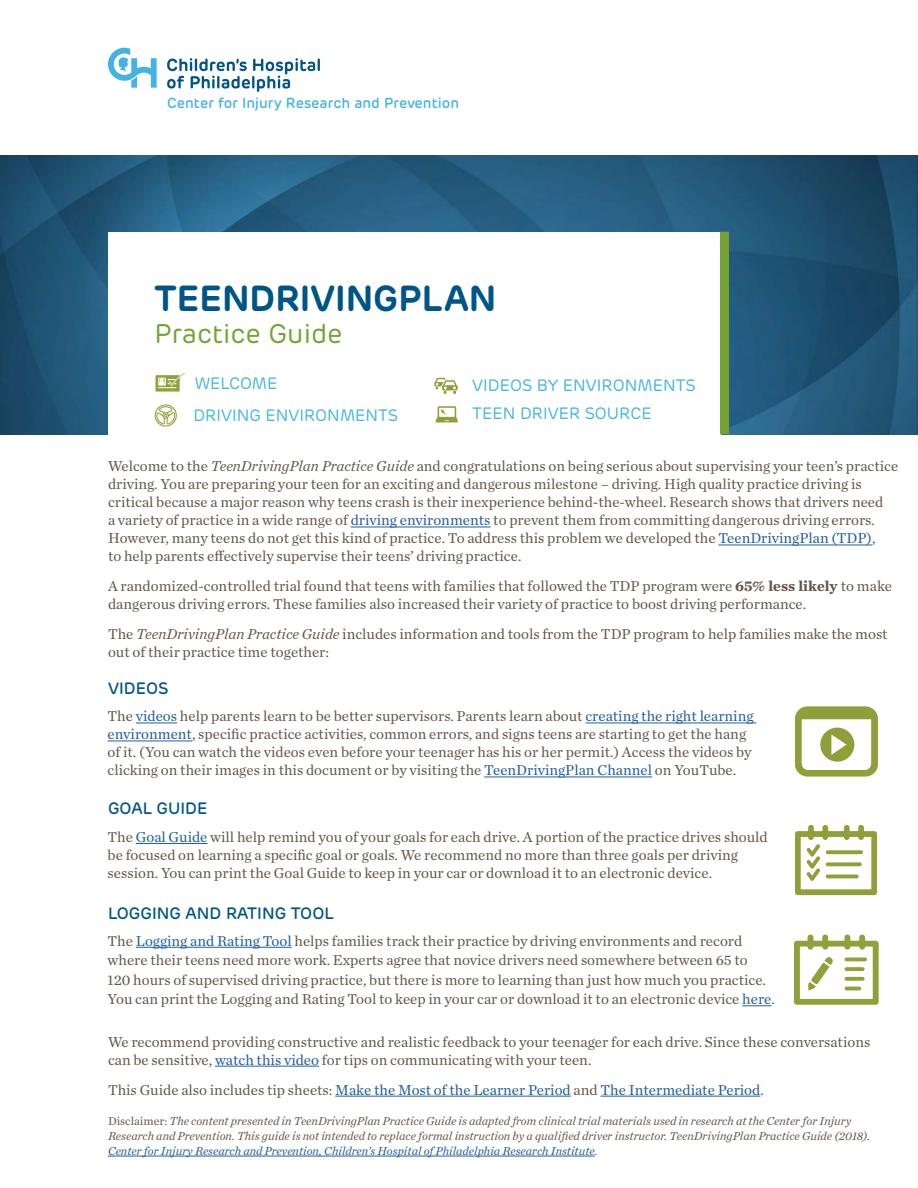
<style>
.page{position:relative;width:918px;height:1188px;background:#fff}
.page>*{position:absolute;margin:0;border:0;box-sizing:border-box;transform-origin:0 0}
.t1{font:600 36px "Rubrik";color:#005587}
.t2{font:27px "Rubrik";color:#74a333}
.t3{font:16.5px/28.7px "Rubrik";color:#43b5e4}
.t4{font:500 16.5px "Rubrik";color:#005587}
.t5{font:15px/18px "Chronicle Text G1";color:#675647}
.t6{font:15px "Chronicle Text G1";color:#215e9e}
.t7{font:500 14.55px "Rubrik";color:#42b4e4}
.t8{font:italic 12px/15px "Chronicle Text G1";color:#675647}
.s1{font-style:italic}
.s2{color:#215e9e}
.s3{font-weight:700}
.s4{color:#675647}
.s5{font-style:normal}
</style>
<div class="page">
<svg style="left:108px;top:48px;width:49px;height:40px"></svg>
<svg style="left:167px;top:58px;width:153px;height:34px"></svg>
<img style="left:0;top:156px;width:918px;height:278px">
<hr style="left:351px;top:527px;width:140px;height:1px;background:#215e9e">
<hr style="left:718px;top:545px;width:154px;height:1px;background:#215e9e">
<svg style="left:795px;top:706px;width:83px;height:71px"></svg>
<hr style="left:136px;top:723px;width:41px;height:1px;background:#215e9e">
<hr style="left:585px;top:723px;width:171px;height:1px;background:#215e9e">
<hr style="left:108px;top:741px;width:84px;height:1px;background:#215e9e">
<hr style="left:484px;top:777px;width:168px;height:1px;background:#215e9e">
<hr style="left:136px;top:843px;width:72px;height:1px;background:#215e9e">
<svg style="left:795px;top:825px;width:82px;height:70px"></svg>
<svg style="left:794px;top:935px;width:85px;height:70px"></svg>
<hr style="left:136px;top:947px;width:156px;height:1px;background:#215e9e">
<svg style="left:742px;top:1005px;width:29px;height:1px"></svg>
<hr style="left:215px;top:1066px;width:104px;height:1px;background:#215e9e">
<hr style="left:335px;top:1096px;width:236px;height:1px;background:#215e9e">
<hr style="left:601px;top:1096px;width:159px;height:1px;background:#215e9e">
<hr style="left:108px;top:1156px;width:487px;height:1px;background:#215e9e">
<div style="left:108px;top:232px;width:612px;height:206px;background:#fff"></div>
<svg style="left:434px;top:378px;width:24px;height:16px"></svg>
<svg style="left:436px;top:406px;width:22px;height:16px"></svg>
<div style="left:720px;top:232px;width:9px;height:202px;background:#74a333"></div>
<svg style="left:156px;top:373px;width:28px;height:19px"></svg>
<svg style="left:155px;top:404px;width:22px;height:23px"></svg>
<p class="t7" style="left:167px;top:93px;width:294px">Center for Injury Research and Prevention</p>
<h1 class="t1" style="left:154px;top:275px;width:344px">TEENDRIVINGPLAN</h1>
<h2 class="t2" style="left:154px;top:316px;width:190px">Practice Guide</h2>
<p class="t3" style="left:193px;top:368px;width:206px;line-height:31.3px">WELCOME<br>DRIVING ENVIRONMENTS</p>
<p class="t3" style="left:472px;top:371px;width:225px">VIDEOS BY ENVIRONMENTS<br>TEEN DRIVER SOURCE</p>
<p class="t5" style="left:108px;top:457px;width:792px">Welcome to the <span class="s1">TeenDrivingPlan Practice Guide</span> and congratulations on being serious about supervising your teen’s practice driving. You are preparing your teen for an exciting and dangerous milestone – driving. High quality practice driving is critical because a major reason why teens crash is their inexperience behind-the-wheel. Research shows that drivers need<br>a variety of practice in a wide range of <span class="s2">driving environments</span> to prevent them from committing dangerous driving errors.<br>However, many teens do not get this kind of practice. To address this problem we developed the <span class="s2">TeenDrivingPlan (TDP)</span>,<br>to help parents effectively supervise their teens’ driving practice.</p>
<p class="t5" style="left:108px;top:577px;width:786px">A randomized-controlled trial found that teens with families that followed the TDP program were <span class="s3">65% less likely</span> to make dangerous driving errors. These families also increased their variety of practice to boost driving performance.</p>
<p class="t5" style="left:108px;top:625px;width:781px">The <span class="s1">TeenDrivingPlan Practice Guide</span> includes information and tools from the TDP program to help families make the most out of their practice time together:</p>
<p class="t4" style="left:108px;top:678px;width:62px">VIDEOS</p>
<p class="t5" style="left:108px;top:707px;width:647px">The <span class="s2">videos</span> help parents learn to be better supervisors. Parents learn about <span class="s2">creating the right learning environment</span>, specific practice activities, common errors, and signs teens are starting to get the hang of it. (You can watch the videos even before your teenager has his or her permit.) Access the videos by clicking on their images in this document or by visiting the <span class="s2">TeenDrivingPlan Channel</span> on YouTube.</p>
<p class="t4" style="left:108px;top:797px;width:101px">GOAL GUIDE</p>
<p class="t5" style="left:108px;top:827px;width:662px">The <span class="s2">Goal Guide</span> will help remind you of your goals for each drive. A portion of the practice drives should be focused on learning a specific goal or goals. We recommend no more than three goals per driving session. You can print the Goal Guide to keep in your car or download it to an electronic device.</p>
<p class="t4" style="left:108px;top:903px;width:227px">LOGGING AND RATING TOOL</p>
<p class="t5" style="left:108px;top:930px;width:669px;line-height:19.5px">The <span class="s2">Logging and Rating Tool</span> helps families track their practice by driving environments and record where their teens need more work. Experts agree that novice drivers need somewhere between 65 to<br>120 hours of supervised driving practice, but there is more to learning than just how much you practice.<br>You can print the Logging and Rating Tool to keep in your car or download it to an electronic device <span class="s2">here</span>.</p>
<p class="t5" style="left:108px;top:1032px;width:764px">We recommend providing constructive and realistic feedback to your teenager for each drive. Since these conversations can be sensitive, <span class="s2">watch this video</span> for tips on communicating with your teen.</p>
<p class="t6" style="left:108px;top:1078px;width:657px"><span class="s4">This Guide also includes tip sheets:</span> Make the Most of the Learner Period <span class="s4">and</span> The Intermediate Period<span class="s4">.</span></p>
<p class="t8" style="left:108px;top:1113px;width:764px"><span class="s5">Disclaimer:</span> The content presented in TeenDrivingPlan Practice Guide is adapted from clinical trial materials used in research at the Center for Injury<br>Research and Prevention. This guide is not intended to replace formal instruction by a qualified driver instructor. TeenDrivingPlan Practice Guide (2018).<br><span class="s2">Center for Injury Research and Prevention, Children’s Hospital of Philadelphia Research Institute</span>.</p>
</div>
